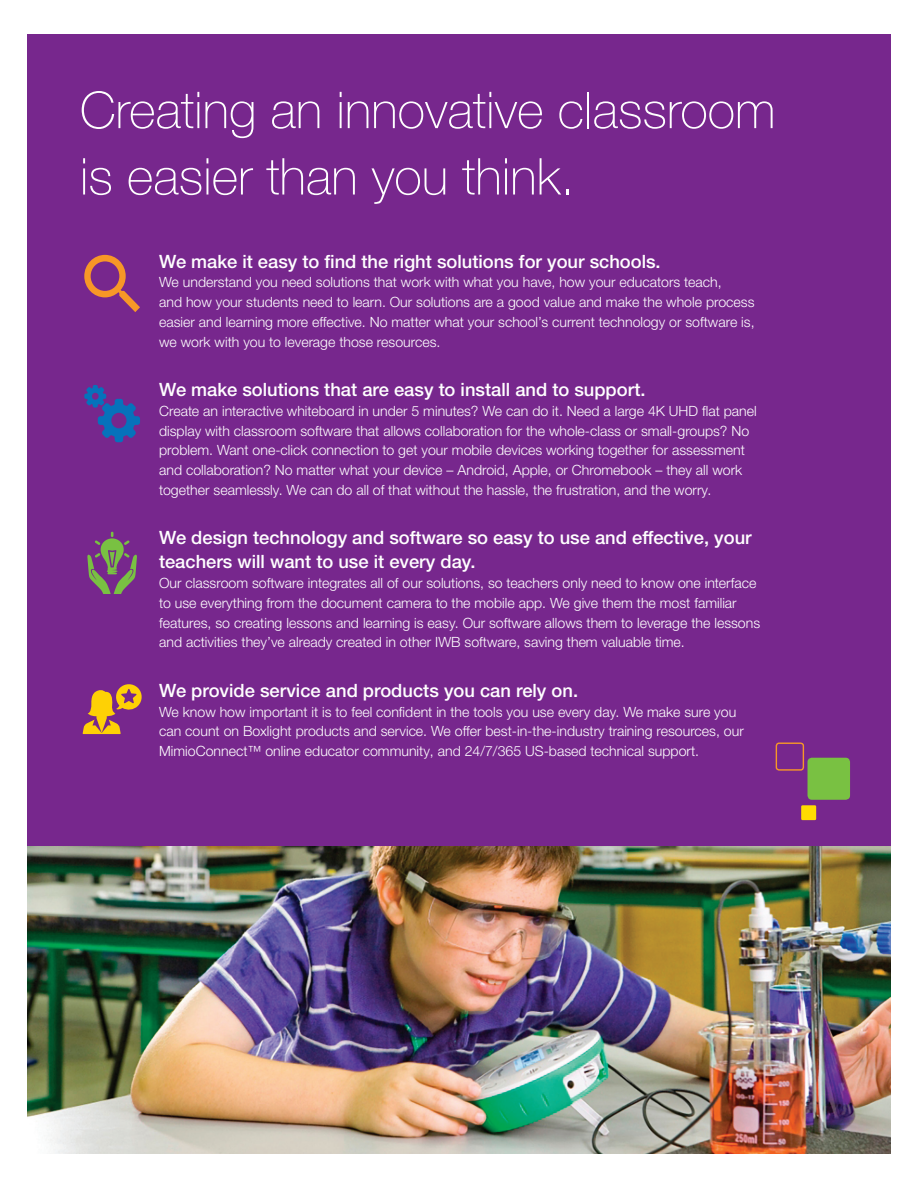
<style>
.page{position:relative;width:918px;height:1188px;background:#fff}
.page>*{position:absolute;margin:0;border:0;box-sizing:border-box;transform-origin:0 0}
.t1{font:100 50.85px/66.4px "Helvetica Neue LTW1 G";color:#fff}
.t2{font:500 18.3px/24px "Helvetica Neue LTW1 G";color:#fff}
.t3{font:300 14.1px/19.8px "Helvetica Neue LTW1 G";color:#fff}
</style>
<div class="page">
<div style="left:27px;top:35px;width:864px;height:1118px;background:#77278d"></div>
<img style="left:27px;top:846px;width:864px;height:307px">
<div style="left:776px;top:743px;width:28px;height:28px;border:1px solid #f79727;border-radius:3px"></div>
<div style="left:808px;top:758px;width:42px;height:42px;background:#79c142;border-radius:4px"></div>
<div style="left:801px;top:805px;width:15px;height:15px;background:#ffdc01"></div>
<svg style="left:84px;top:255px;width:56px;height:57px"></svg>
<svg style="left:84px;top:385px;width:56px;height:57px"></svg>
<svg style="left:87px;top:532px;width:50px;height:62px"></svg>
<svg style="left:83px;top:684px;width:59px;height:50px"></svg>
<h1 class="t1" style="left:80px;top:77px;width:697px">Creating an innovative classroom is easier than you think.</h1>
<p class="t2" style="left:159px;top:249px;width:503px">We make it easy to find the right solutions for your schools.</p>
<p class="t3" style="left:159px;top:272px;width:597px">We understand you need solutions that work with what you have, how your educators teach,<br>and how your students need to learn. Our solutions are a good value and make the whole process easier and learning more effective. No matter what your school’s current technology or software is, we work with you to leverage those resources.</p>
<p class="t2" style="left:159px;top:378px;width:488px">We make solutions that are easy to install and to support.</p>
<p class="t3" style="left:159px;top:401px;width:599px">Create an interactive whiteboard in under 5 minutes? We can do it. Need a large 4K UHD flat panel display with classroom software that allows collaboration for the whole-class or small-groups? No problem. Want one-click connection to get your mobile devices working together for assessment and collaboration? No matter what your device – Android, Apple, or Chromebook – they all work together seamlessly. We can do all of that without the hassle, the frustration, and the worry.</p>
<p class="t2" style="left:159px;top:526px;width:594px">We design technology and software so easy to use and effective, your teachers will want to use it every day.</p>
<p class="t3" style="left:159px;top:573px;width:603px">Our classroom software integrates all of our solutions, so teachers only need to know one interface to use everything from the document camera to the mobile app. We give them the most familiar features, so creating lessons and learning is easy. Our software allows them to leverage the lessons and activities they’ve already created in other IWB software, saving them valuable time.</p>
<p class="t2" style="left:159px;top:678px;width:420px">We provide service and products you can rely on.</p>
<p class="t3" style="left:159px;top:702px;width:586px">We know how important it is to feel confident in the tools you use every day. We make sure you can count on Boxlight products and service. We offer best-in-the-industry training resources, our<br>MimioConnect™ online educator community, and 24/7/365 US-based technical support.</p>
</div>
